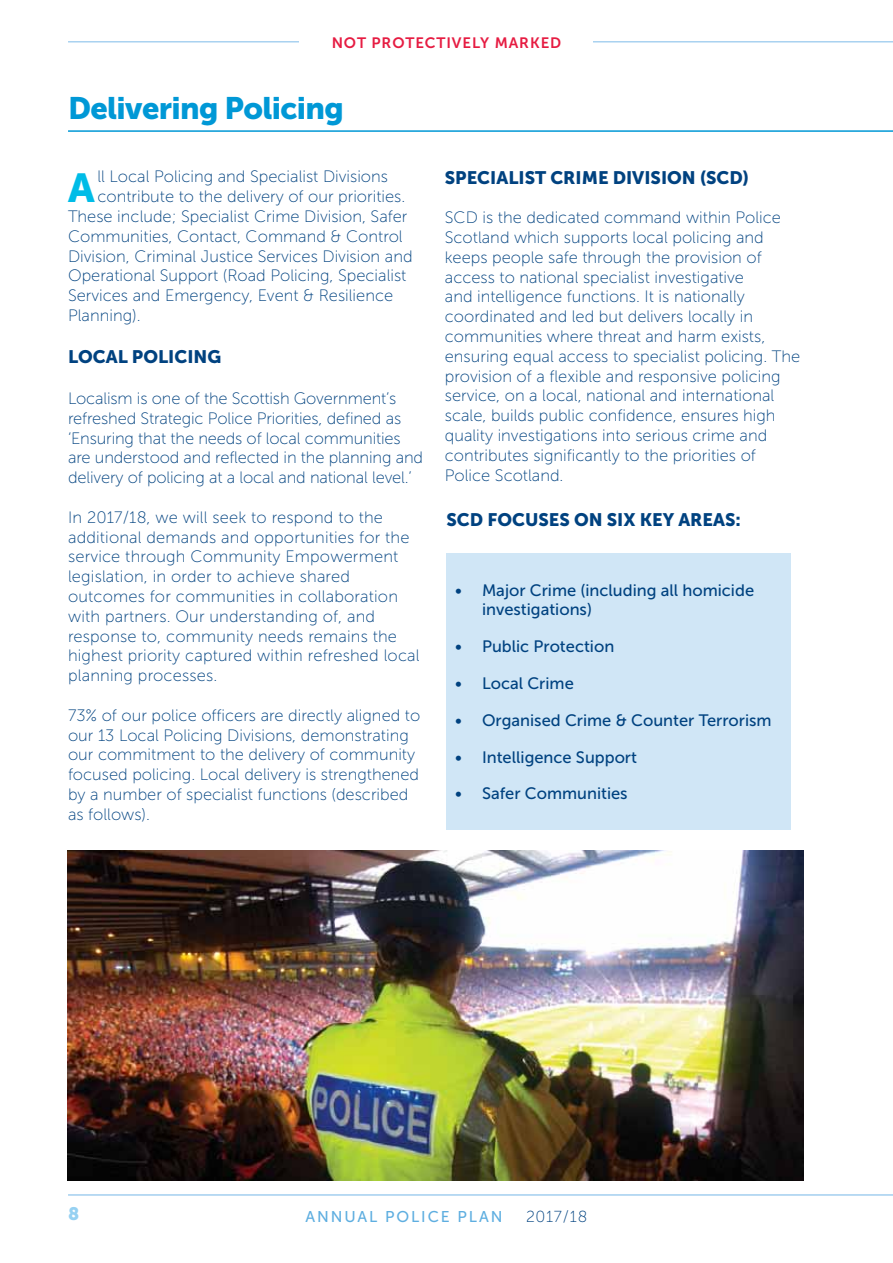
<style>
.page{position:relative;width:893px;height:1263px;background:#fff}
.page>*{position:absolute;margin:0;border:0;box-sizing:border-box;transform-origin:0 0}
.t1{font:40.2px "Museo Sans 900";color:#00bce7}
.t2{font:30.9px "Museo Sans 900";letter-spacing:-.02em;color:#0098d6}
.t3{font:18px "Museo Sans 900";color:#004280}
.t4{font:18px "Museo Sans 900";color:#96d1f2}
.t5{font:16.5px/19.8px "Museo Sans 100";color:#004280}
.t6{font:16.5px/19.8px "Museo Sans 500";color:#004280}
.t7{font:15.9px "Museo Sans 100";letter-spacing:.04em;color:#004280}
.t8{font:15.6px "Museo Sans 500";letter-spacing:.12em;color:#5eaee0}
.t9{font:15px "Museo Sans 700";letter-spacing:.06em;color:#e61c42}
</style>
<div class="page">
<hr style="left:68px;top:41px;width:825px;height:2px;background:#a9d2f0">
<hr style="left:68px;top:1194px;width:825px;height:2px;background:#a3cfef">
<div style="left:300px;top:28px;width:293px;height:29px;background:#fff"></div>
<hr style="left:68px;top:130px;width:825px;height:2px;background:#0098d6">
<div style="left:446px;top:553px;width:345px;height:276px;background:#d0e6f6"></div>
<img style="left:68px;top:850px;width:736px;height:330px">
<p class="t9" style="left:332px;top:35px;width:231px">NOT PROTECTIVELY MARKED</p>
<h2 class="t2" style="left:68px;top:91px;width:277px">Delivering Policing</h2>
<h1 class="t1" style="left:68px;top:165px;width:28px">A</h1>
<p class="t5" style="left:97px;top:167px;width:292px">ll Local Policing and Specialist Divisions</p>
<p class="t5" style="left:97px;top:187px;width:309px">contribute to the delivery of our priorities.</p>
<p class="t5" style="left:68px;top:207px;width:341px">These include; Specialist Crime Division, Safer</p>
<p class="t5" style="left:68px;top:226px;width:336px">Communities, Contact, Command &amp; Control</p>
<p class="t5" style="left:68px;top:246px;width:346px">Division, Criminal Justice Services Division and</p>
<p class="t5" style="left:68px;top:266px;width:340px">Operational Support (Road Policing, Specialist</p>
<p class="t5" style="left:68px;top:286px;width:327px">Services and Emergency, Event &amp; Resilience</p>
<p class="t5" style="left:68px;top:306px;width:74px">Planning).</p>
<p class="t3" style="left:68px;top:346px;width:155px">LOCAL POLICING</p>
<p class="t5" style="left:68px;top:388px;width:357px">Localism is one of the Scottish Government’s refreshed Strategic Police Priorities, defined as ‘Ensuring that the needs of local communities are understood and reflected in the planning and delivery of policing at a local and national level.’</p>
<p class="t5" style="left:68px;top:507px;width:353px">In 2017/18, we will seek to respond to the additional demands and opportunities for the service through Community Empowerment legislation, in order to achieve shared outcomes for communities in collaboration with partners. Our understanding of, and response to, community needs remains the highest priority captured within refreshed local planning processes.</p>
<p class="t5" style="left:68px;top:705px;width:354px">73% of our police officers are directly aligned to our 13 Local Policing Divisions, demonstrating our commitment to the delivery of community focused policing. Local delivery is strengthened by a number of specialist functions (described as follows).</p>
<p class="t3" style="left:445px;top:167px;width:306px">SPECIALIST CRIME DIVISION (SCD)</p>
<p class="t5" style="left:445px;top:208px;width:357px">SCD is the dedicated command within Police Scotland which supports local policing and keeps people safe through the provision of access to national specialist investigative<br>and intelligence functions. It is nationally coordinated and led but delivers locally in communities where threat and harm exists, ensuring equal access to specialist policing. The provision of a flexible and responsive policing service, on a local, national and international scale, builds public confidence, ensures high quality investigations into serious crime and contributes significantly to the priorities of Police Scotland.</p>
<p class="t3" style="left:446px;top:510px;width:296px">SCD FOCUSES ON SIX KEY AREAS:</p>
<p class="t6" style="left:482px;top:580px;width:274px;text-indent:-27px">• Major Crime (including all homicide investigations)</p>
<p class="t6" style="left:455px;top:637px;width:161px">• Public Protection</p>
<p class="t6" style="left:455px;top:673px;width:120px">• Local Crime</p>
<p class="t6" style="left:455px;top:710px;width:318px">• Organised Crime &amp; Counter Terrorism</p>
<p class="t6" style="left:455px;top:747px;width:184px">• Intelligence Support</p>
<p class="t6" style="left:455px;top:784px;width:174px">• Safer Communities</p>
<p class="t4" style="left:68px;top:1204px;width:13px">8</p>
<p class="t8" style="left:306px;top:1208px;width:198px">ANNUAL POLICE PLAN</p>
<p class="t7" style="left:526px;top:1208px;width:63px">2017/18</p>
</div>
